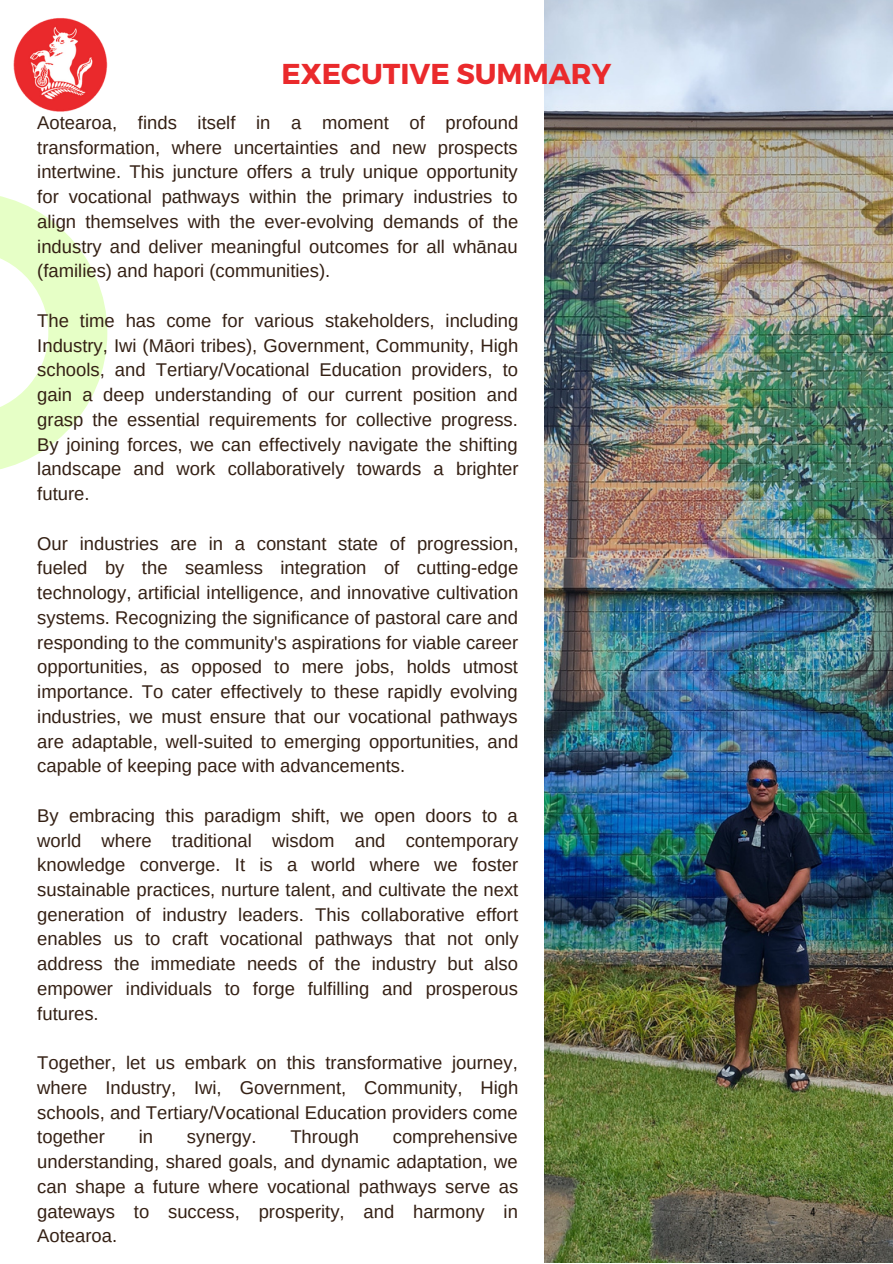
<style>
.page{position:relative;width:893px;height:1264px;background:#fff}
.page>*{position:absolute;margin:0;border:0;box-sizing:border-box;transform-origin:0 0}
.t1{font:700 28.65px "Montserrat";color:#ea2a2c}
.t2{font:18.45px/24.8px "Arimo";color:#342014;text-align:justify}
.t3{font:12px "Bebas Neue";color:#000}
</style>
<div class="page">
<img style="left:544px;top:0;width:348px;height:1262px">
<svg style="left:0;top:196px;width:107px;height:273px"></svg>
<img style="left:13px;top:18px;width:95px;height:94px">
<p class="t1" style="left:281px;top:55px;width:331px">EXECUTIVE SUMMARY</p>
<p class="t2" style="left:37px;top:110px;width:482px">Aotearoa, finds itself in a moment of profound transformation, where uncertainties and new prospects intertwine. This juncture offers a truly unique opportunity for vocational pathways within the primary industries to align themselves with the ever-evolving demands of the industry and deliver meaningful outcomes for all whānau (families) and hapori (communities).</p>
<p class="t2" style="left:37px;top:308px;width:483px">The time has come for various stakeholders, including Industry, Iwi (Māori tribes), Government, Community, High schools, and Tertiary/Vocational Education providers, to gain a deep understanding of our current position and grasp the essential requirements for collective progress.<br>By joining forces, we can effectively navigate the shifting landscape and work collaboratively towards a brighter future.</p>
<p class="t2" style="left:37px;top:531px;width:482px">Our industries are in a constant state of progression, fueled by the seamless integration of cutting-edge technology, artificial intelligence, and innovative cultivation systems. Recognizing the significance of pastoral care and responding to the community's aspirations for viable career opportunities, as opposed to mere jobs, holds utmost importance. To cater effectively to these rapidly evolving industries, we must ensure that our vocational pathways are adaptable, well-suited to emerging opportunities, and capable of keeping pace with advancements.</p>
<p class="t2" style="left:37px;top:803px;width:483px">By embracing this paradigm shift, we open doors to a world where traditional wisdom and contemporary knowledge converge. It is a world where we foster sustainable practices, nurture talent, and cultivate the next generation of industry leaders. This collaborative effort enables us to craft vocational pathways that not only address the immediate needs of the industry but also empower individuals to forge fulfilling and prosperous futures.</p>
<p class="t2" style="left:37px;top:1050px;width:482px">Together, let us embark on this transformative journey, where Industry, Iwi, Government, Community, High schools, and Tertiary/Vocational Education providers come together</p>
<p class="t2" style="left:37px;top:1124px;width:482px;text-indent:355px">comprehensive understanding, shared goals, and dynamic adaptation, we can shape a future where vocational pathways serve as gateways to success, prosperity, and harmony in Aotearoa.</p>
<p class="t2" style="left:139px;top:1124px;width:16px">in</p>
<p class="t2" style="left:187px;top:1124px;width:71px">synergy.</p>
<p class="t2" style="left:290px;top:1124px;width:70px">Through</p>
<p class="t3" style="left:810px;top:1207px;width:6px">4</p>
</div>
